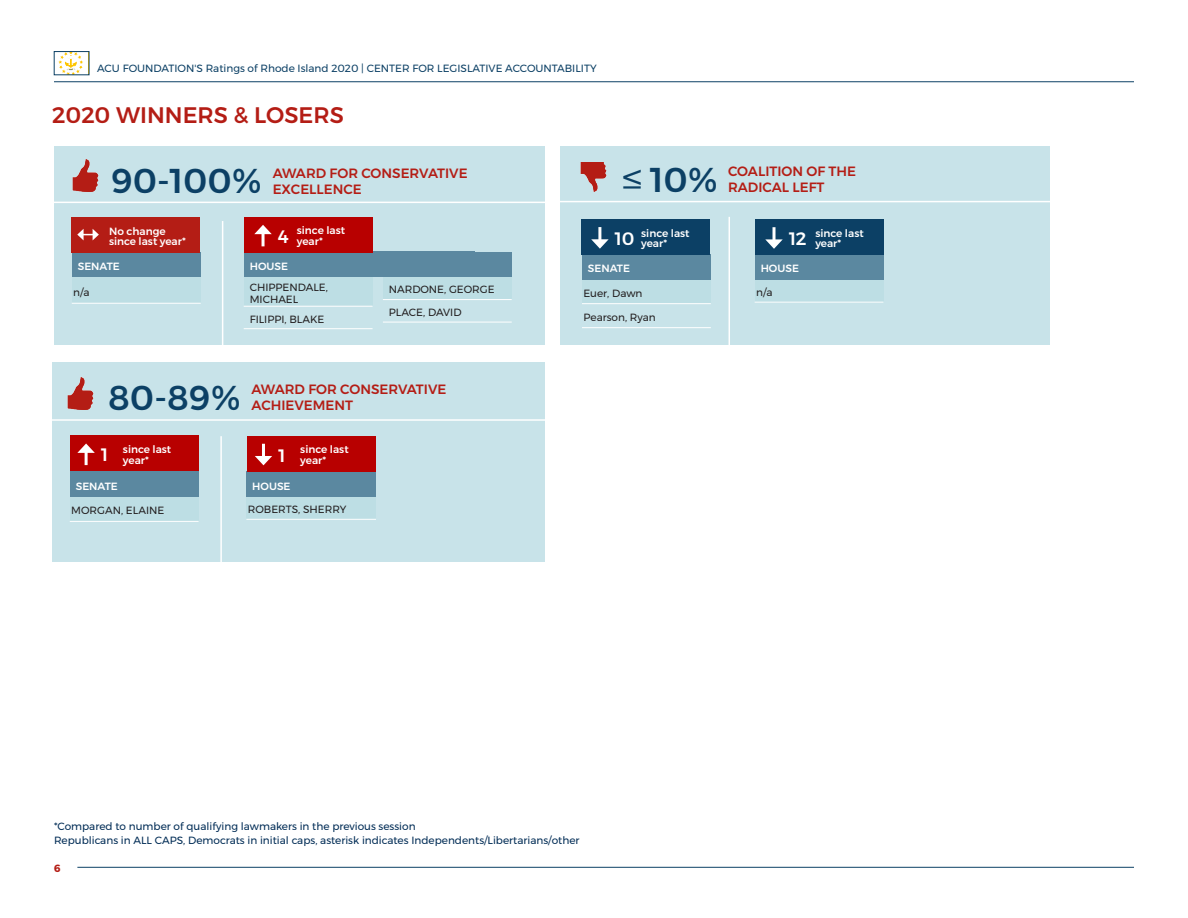
<style>
.page{position:relative;width:1188px;height:918px;background:#fff}
.page>*{position:absolute;margin:0;border:0;box-sizing:border-box;transform-origin:0 0}
.t1{font:500 34.5px "Montserrat";color:#0c4065}
.t2{font:34.5px "Helvetica Neue";color:#0c4065}
.bigredhead{font:500 22.5px "Montserrat";color:#b41d15}
.t3{font:500 18px "Montserrat";color:#fff}
.t4{font:500 13.5px/16.2px "Montserrat";color:#b41d15}
._9_5PTBODYTEXT{font:10.5px "Montserrat";color:#002c55}
.tabletext{font:500 10.5px/10.5px "Montserrat";color:#fff}
.t5{font:10.5px "Montserrat";color:#0c4065}
.w-l_name_no_hyphen{font:10.5px/12.6px "Montserrat";color:#231f20}
.tabletext-2{font:10.5px "Montserrat";color:#231f20}
.t6{font:700 10.5px "Montserrat";color:#b41d15}
</style>
<div class="page">
<hr style="left:77px;top:867px;width:1057px;height:1px;background:#0c4065">
<hr style="left:54px;top:81px;width:1080px;height:1px;background:#0c4065">
<svg style="left:58px;top:53px;width:25px;height:20px"></svg>
<div style="left:54px;top:51px;width:35px;height:24px;border:1px solid #0c4065"></div>
<div style="left:54px;top:146px;width:490px;height:198px;background:#c8e3e9"></div>
<hr style="left:12px;top:202px;width:534px;height:1px;background:#fff">
<hr style="left:222px;top:221px;width:1px;height:134px;background:#fff">
<img style="left:72px;top:160px;width:27px;height:32px">
<div style="left:72px;top:252px;width:129px;height:26px;background:#5b88a0"></div>
<div style="left:72px;top:278px;width:129px;height:25px;background:#bddee4"></div>
<hr style="left:72px;top:303px;width:129px;height:1px;background:#fff">
<div style="left:244px;top:252px;width:129px;height:25px;background:#5b88a0"></div>
<div style="left:244px;top:277px;width:129px;height:29px;background:#bddee4"></div>
<hr style="left:244px;top:306px;width:129px;height:1px;background:#fff">
<hr style="left:244px;top:328px;width:129px;height:1px;background:#fff">
<div style="left:383px;top:252px;width:129px;height:25px;background:#5b88a0"></div>
<div style="left:383px;top:277px;width:129px;height:23px;background:#bddee4"></div>
<hr style="left:383px;top:299px;width:129px;height:1px;background:#fff">
<hr style="left:383px;top:322px;width:129px;height:1px;background:#fff">
<div style="left:313px;top:252px;width:162px;height:25px;background:#5b88a0"></div>
<div style="left:52px;top:363px;width:492px;height:199px;background:#c8e3e9"></div>
<hr style="left:44px;top:419px;width:1037px;height:2px;background:#fff">
<img style="left:67px;top:377px;width:27px;height:32px">
<hr style="left:220px;top:436px;width:2px;height:251px;background:#fff">
<div style="left:70px;top:472px;width:129px;height:25px;background:#5b88a0"></div>
<div style="left:70px;top:497px;width:129px;height:24px;background:#bddee4"></div>
<hr style="left:70px;top:521px;width:129px;height:1px;background:#fff">
<div style="left:246px;top:472px;width:130px;height:25px;background:#5b88a0"></div>
<div style="left:246px;top:497px;width:130px;height:22px;background:#bddee4"></div>
<hr style="left:246px;top:519px;width:130px;height:1px;background:#fff">
<div style="left:247px;top:436px;width:129px;height:35px;background:#b80000"></div>
<hr style="left:262px;top:444px;width:3px;height:15px;background:#fff">
<svg style="left:255px;top:456px;width:17px;height:9px"></svg>
<div style="left:71px;top:217px;width:129px;height:35px;background:#b41d15"></div>
<svg style="left:77px;top:229px;width:22px;height:11px"></svg>
<div style="left:560px;top:146px;width:490px;height:198px;background:#c8e3e9"></div>
<hr style="left:558px;top:201px;width:506px;height:1px;background:#fff">
<img style="left:580px;top:162px;width:27px;height:30px">
<hr style="left:729px;top:217px;width:1px;height:147px;background:#fff">
<div style="left:582px;top:255px;width:129px;height:25px;background:#5b88a0"></div>
<div style="left:582px;top:280px;width:129px;height:24px;background:#bddee4"></div>
<hr style="left:582px;top:303px;width:129px;height:1px;background:#fff">
<hr style="left:582px;top:327px;width:129px;height:1px;background:#fff">
<div style="left:755px;top:255px;width:129px;height:25px;background:#5b88a0"></div>
<div style="left:755px;top:280px;width:129px;height:22px;background:#bddee4"></div>
<hr style="left:755px;top:302px;width:129px;height:1px;background:#fff">
<div style="left:244px;top:217px;width:129px;height:35px;background:#b80000"></div>
<hr style="left:262px;top:231px;width:3px;height:15px;background:#fff">
<svg style="left:254px;top:225px;width:18px;height:9px"></svg>
<div style="left:755px;top:220px;width:129px;height:35px;background:#0c4065"></div>
<hr style="left:773px;top:227px;width:3px;height:15px;background:#fff">
<svg style="left:765px;top:239px;width:18px;height:10px"></svg>
<div style="left:70px;top:436px;width:129px;height:35px;background:#b80000"></div>
<hr style="left:85px;top:450px;width:3px;height:15px;background:#fff">
<svg style="left:77px;top:443px;width:18px;height:10px"></svg>
<div style="left:581px;top:220px;width:128px;height:35px;background:#0c4065"></div>
<hr style="left:598px;top:227px;width:3px;height:15px;background:#fff">
<svg style="left:591px;top:239px;width:18px;height:10px"></svg>
<p class="t5" style="left:97px;top:61px;width:501px">ACU FOUNDATION'S Ratings of Rhode Island 2020 | CENTER FOR LEGISLATIVE ACCOUNTABILITY</p>
<p class="bigredhead" style="left:52px;top:97px;width:293px">2020 WINNERS &amp; LOSERS</p>
<p class="t1" style="left:111px;top:154px;width:152px">90-100%</p>
<p class="t4" style="left:273px;top:165px;width:196px">AWARD FOR CONSERVATIVE<br>EXCELLENCE</p>
<p class="t2" style="left:622px;top:151px;width:22px">≤</p>
<p class="t1" style="left:650px;top:153px;width:69px">10%</p>
<p class="t4" style="left:728px;top:163px;width:129px">COALITION OF THE</p>
<p class="t4" style="left:728px;top:179px;width:98px">RADICAL LEFT</p>
<p class="tabletext" style="left:109px;top:226px;width:78px">No change since last year*</p>
<p class="tabletext" style="left:297px;top:225px;width:50px">since last</p>
<p class="t3" style="left:278px;top:222px;width:12px">4</p>
<p class="tabletext" style="left:297px;top:236px;width:27px">year*</p>
<p class="tabletext" style="left:641px;top:228px;width:50px">since last</p>
<p class="t3" style="left:615px;top:225px;width:21px">10</p>
<p class="tabletext" style="left:641px;top:238px;width:27px">year*</p>
<p class="tabletext" style="left:815px;top:228px;width:50px">since last</p>
<p class="t3" style="left:789px;top:225px;width:19px">12</p>
<p class="tabletext" style="left:815px;top:238px;width:27px">year*</p>
<p class="tabletext" style="left:78px;top:261px;width:44px">SENATE</p>
<p class="tabletext-2" style="left:73px;top:284px;width:18px">n/a</p>
<p class="tabletext" style="left:250px;top:261px;width:40px">HOUSE</p>
<p class="w-l_name_no_hyphen" style="left:250px;top:280px;width:80px">CHIPPENDALE,<br>MICHAEL</p>
<p class="w-l_name_no_hyphen" style="left:250px;top:312px;width:76px">FILIPPI, BLAKE</p>
<p class="w-l_name_no_hyphen" style="left:389px;top:283px;width:107px">NARDONE, GEORGE</p>
<p class="w-l_name_no_hyphen" style="left:389px;top:306px;width:74px">PLACE, DAVID</p>
<p class="t1" style="left:108px;top:371px;width:134px">80-89%</p>
<p class="t4" style="left:252px;top:381px;width:196px">AWARD FOR CONSERVATIVE<br>ACHIEVEMENT</p>
<p class="tabletext" style="left:123px;top:444px;width:50px">since last</p>
<p class="t3" style="left:101px;top:441px;width:8px">1</p>
<p class="tabletext" style="left:123px;top:455px;width:27px">year*</p>
<p class="tabletext" style="left:300px;top:444px;width:50px">since last</p>
<p class="t3" style="left:278px;top:441px;width:8px">1</p>
<p class="tabletext" style="left:300px;top:455px;width:27px">year*</p>
<p class="tabletext" style="left:76px;top:480px;width:44px">SENATE</p>
<p class="tabletext-2" style="left:71px;top:502px;width:95px">MORGAN, ELAINE</p>
<p class="tabletext" style="left:252px;top:480px;width:40px">HOUSE</p>
<p class="tabletext-2" style="left:248px;top:501px;width:100px">ROBERTS, SHERRY</p>
<p class="tabletext" style="left:588px;top:263px;width:44px">SENATE</p>
<p class="tabletext-2" style="left:583px;top:285px;width:61px">Euer, Dawn</p>
<p class="tabletext-2" style="left:583px;top:309px;width:74px">Pearson, Ryan</p>
<p class="tabletext" style="left:761px;top:263px;width:40px">HOUSE</p>
<p class="tabletext-2" style="left:756px;top:284px;width:18px">n/a</p>
<p class="_9_5PTBODYTEXT" style="left:54px;top:818px;width:363px">*Compared to number of qualifying lawmakers in the previous session</p>
<p class="_9_5PTBODYTEXT" style="left:54px;top:832px;width:527px">Republicans in ALL CAPS, Democrats in initial caps, asterisk indicates Independents/Libertarians/other</p>
<p class="t6" style="left:54px;top:860px;width:8px">6</p>
</div>
